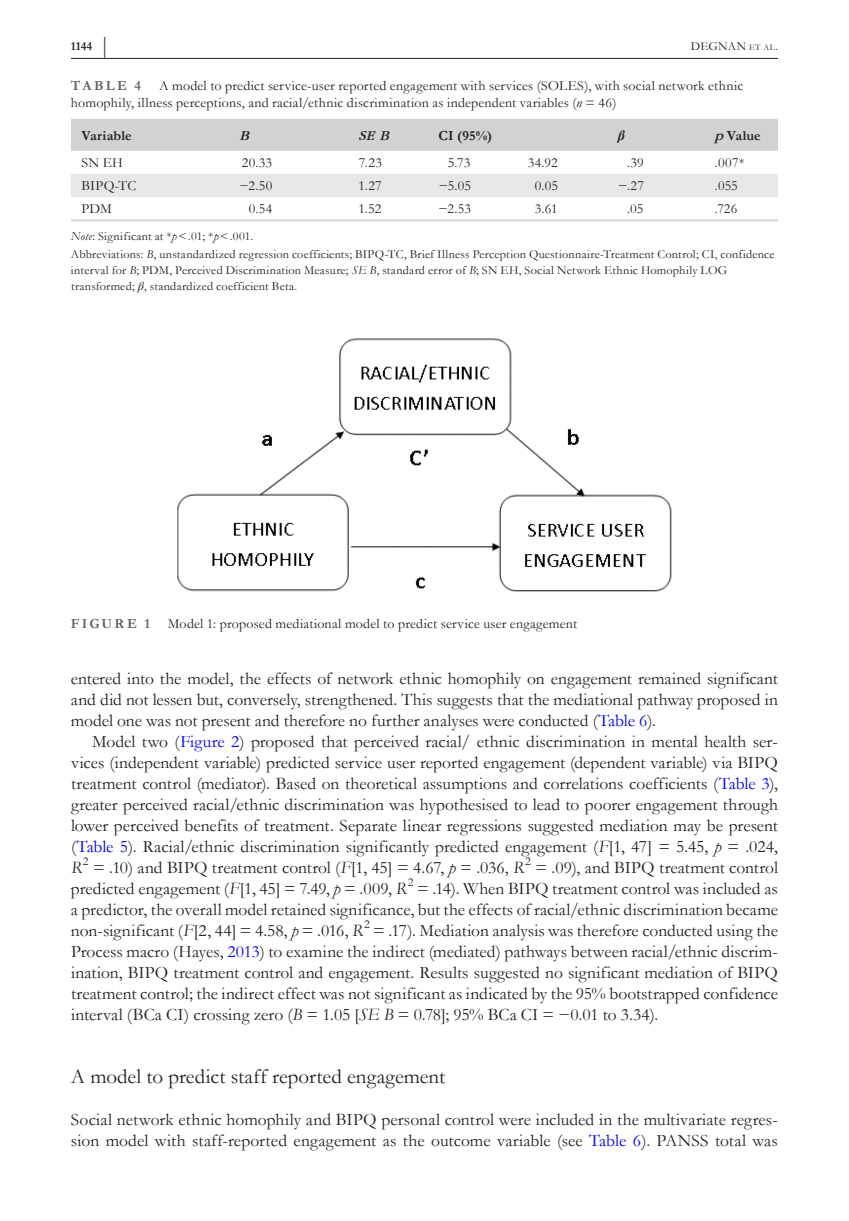
<style>
.page{position:relative;width:849px;height:1221px;background:#fff}
.page>*{position:absolute;margin:0;border:0;box-sizing:border-box;transform-origin:0 0}
.t1{font:21px "Garamond";color:#231f20}
.t2{font:17.5px/21px "Garamond";color:#231f20;text-align:justify}
.t3{font:14px/17.5px "Garamond";letter-spacing:.015em;color:#231f20}
.t4{font:700 14px "Garamond";letter-spacing:.01em;color:#231f20}
.t5{font:700 14px "Garamond";letter-spacing:.16em;color:#636366}
.t6{font:italic 700 14px "Garamond";color:#231f20}
.t7{font:italic 700 14px "STIX";color:#231f20}
.t8{font:12.25px/18.4px "Garamond";letter-spacing:.02em;color:#231f20}
.t9{font:700 12.25px "Garamond";color:#231f20}
.s1{font-size:23.62px}
.s2{font-size:8.58px}
.s3{font-style:italic}
.s4{font-family:"STIX";font-style:italic}
.s5{color:#00f}
</style>
<div class="page">
<hr style="left:71px;top:58px;width:706px;height:1px;background:#231f20">
<div style="left:71px;top:119px;width:706px;height:32px;background:#d1d2d4"></div>
<div style="left:71px;top:174px;width:706px;height:23px;background:#e6e7e9"></div>
<hr style="left:71px;top:219px;width:158px;height:2px;background:#d1d2d4">
<hr style="left:229px;top:219px;width:119px;height:2px;background:#d1d2d4">
<hr style="left:348px;top:219px;width:80px;height:2px;background:#d1d2d4">
<hr style="left:428px;top:219px;width:89px;height:2px;background:#d1d2d4">
<hr style="left:517px;top:219px;width:90px;height:2px;background:#d1d2d4">
<hr style="left:607px;top:219px;width:96px;height:2px;background:#d1d2d4">
<hr style="left:704px;top:219px;width:73px;height:2px;background:#d1d2d4">
<img style="left:177px;top:338px;width:495px;height:254px">
<p class="t9" style="left:71px;top:38px;width:38px">1144 <span class="s1">|</span></p>
<p class="t8" style="left:690px;top:37px;width:89px">DEGNAN <span class="s2">et al</span>.</p>
<p class="t5" style="left:71px;top:76px;width:72px">TABLE 4</p>
<p class="t3" style="left:71px;top:76px;width:673px;text-indent:88px">A model to predict service-user reported engagement with services (SOLES), with social network ethnic homophily, illness perceptions, and racial/ethnic discrimination as independent variables (<span class="s3">n</span> = 46)</p>
<p class="t4" style="left:81px;top:126px;width:52px">Variable</p>
<p class="t6" style="left:239px;top:128px;width:11px">B</p>
<p class="t6" style="left:358px;top:128px;width:32px">SE B</p>
<p class="t4" style="left:438px;top:126px;width:55px">CI (95%)</p>
<p class="t7" style="left:618px;top:126px;width:8px">β</p>
<p class="t4" style="left:714px;top:126px;width:48px"><span class="s3">p</span> Value</p>
<p class="t3" style="left:81px;top:153px;width:43px">SN EH</p>
<p class="t3" style="left:242px;top:153px;width:32px">20.33</p>
<p class="t3" style="left:359px;top:153px;width:24px">7.23</p>
<p class="t3" style="left:447px;top:153px;width:24px">5.73</p>
<p class="t3" style="left:527px;top:153px;width:31px">34.92</p>
<p class="t3" style="left:626px;top:153px;width:18px">.39</p>
<p class="t3" style="left:714px;top:153px;width:31px">.007*</p>
<p class="t3" style="left:81px;top:177px;width:56px">BIPQ-TC</p>
<p class="t3" style="left:239px;top:177px;width:34px">−2.50</p>
<p class="t3" style="left:358px;top:177px;width:25px">1.27</p>
<p class="t3" style="left:438px;top:177px;width:34px">−5.05</p>
<p class="t3" style="left:534px;top:177px;width:25px">0.05</p>
<p class="t3" style="left:618px;top:177px;width:27px">−.27</p>
<p class="t3" style="left:714px;top:177px;width:24px">.055</p>
<p class="t3" style="left:81px;top:200px;width:32px">PDM</p>
<p class="t3" style="left:249px;top:200px;width:25px">0.54</p>
<p class="t3" style="left:358px;top:200px;width:24px">1.52</p>
<p class="t3" style="left:438px;top:200px;width:34px">−2.53</p>
<p class="t3" style="left:534px;top:200px;width:24px">3.61</p>
<p class="t3" style="left:626px;top:200px;width:18px">.05</p>
<p class="t3" style="left:714px;top:200px;width:24px">.726</p>
<p class="t8" style="left:71px;top:226px;width:705px"><span class="s3">Note</span>: Significant at *<span class="s3">p</span>&lt;.01; *<span class="s3">p</span>&lt;.001.<br>Abbreviations: <span class="s3">B</span>, unstandardized regression coefficients; BIPQ-TC, Brief Illness Perception Questionnaire-Treatment Control; CI, confidence</p>
<p class="t8" style="left:71px;top:262px;width:657px;line-height:15.8px">interval for <span class="s3">B</span>; PDM, Perceived Discrimination Measure; <span class="s3">SE B</span>, standard error of <span class="s3">B</span>; SN EH, Social Network Ethnic Homophily LOG transformed; <span class="s4">β</span>, standardized coefficient Beta.</p>
<p class="t5" style="left:71px;top:614px;width:80px">FIGURE 1</p>
<p class="t3" style="left:168px;top:614px;width:410px">Model 1: proposed mediational model to predict service user engagement</p>
<p class="t2" style="left:71px;top:667px;width:708px">entered into the model, the effects of network ethnic homophily on engagement remained significant and did not lessen but, conversely, strengthened. This suggests that the mediational pathway proposed in model one was not present and therefore no further analyses were conducted (<span class="s5">Table 6</span>).</p>
<p class="t2" style="left:71px;top:730px;width:708px;text-indent:21px">Model two (<span class="s5">Figure 2</span>) proposed that perceived racial/ ethnic discrimination in mental health ser&shy;vices (independent variable) predicted service user reported engagement (dependent variable) via BIPQ treatment control (mediator). Based on theoretical assumptions and correlations coefficients (<span class="s5">Table 3</span>), greater perceived racial/ethnic discrimination was hypothesised to lead to poorer engagement through lower perceived benefits of treatment. Separate linear regressions suggested mediation may be present (<span class="s5">Table 5</span>). Racial/ethnic discrimination significantly predicted engagement (<span class="s3">F</span>[1, 47] = 5.45, <span class="s3">p</span> = .024, <span class="s3">R</span></p>
<p class="t8" style="left:83px;top:852px;width:7px">2</p>
<p class="t8" style="left:525px;top:852px;width:7px">2</p>
<p class="t2" style="left:93px;top:856px;width:432px">= .10) and BIPQ treatment control (<span class="s3">F</span>[1, 45] = 4.67, <span class="s3">p</span> = .036, <span class="s3">R</span></p>
<p class="t2" style="left:535px;top:856px;width:244px">= .09), and BIPQ treatment control</p>
<p class="t8" style="left:407px;top:873px;width:7px">2</p>
<p class="t2" style="left:71px;top:877px;width:708px;text-indent:346px">= .14). When BIPQ treatment control was included as a predictor, the overall model retained significance, but the effects of racial/ethnic discrimination became non-significant (<span class="s3">F</span>[2, 44] = 4.58, <span class="s3">p</span> = .016, <span class="s3">R</span></p>
<p class="t2" style="left:71px;top:877px;width:337px">predicted engagement (<span class="s3">F</span>[1, 45] = 7.49, <span class="s3">p</span> = .009, <span class="s3">R</span></p>
<p class="t8" style="left:364px;top:915px;width:7px">2</p>
<p class="t2" style="left:71px;top:919px;width:708px;text-indent:302px">= .17). Mediation analysis was therefore conducted using the Process macro (Hayes, <span class="s5">2013</span>) to examine the indirect (mediated) pathways between racial/ethnic discrim&shy;ination, BIPQ treatment control and engagement. Results suggested no significant mediation of BIPQ treatment control; the indirect effect was not significant as indicated by the 95% bootstrapped confidence interval (BCa CI) crossing zero (<span class="s3">B</span> = 1.05 [<span class="s3">SE B</span> = 0.78]; 95% BCa CI = −0.01 to 3.34).</p>
<p class="t1" style="left:71px;top:1062px;width:375px">A model to predict staff reported engagement</p>
<p class="t2" style="left:71px;top:1108px;width:708px">Social network ethnic homophily and BIPQ personal control were included in the multivariate regres&shy;sion model with staff-reported engagement as the outcome variable (see <span class="s5">Table 6</span>). PANSS total was</p>
</div>
